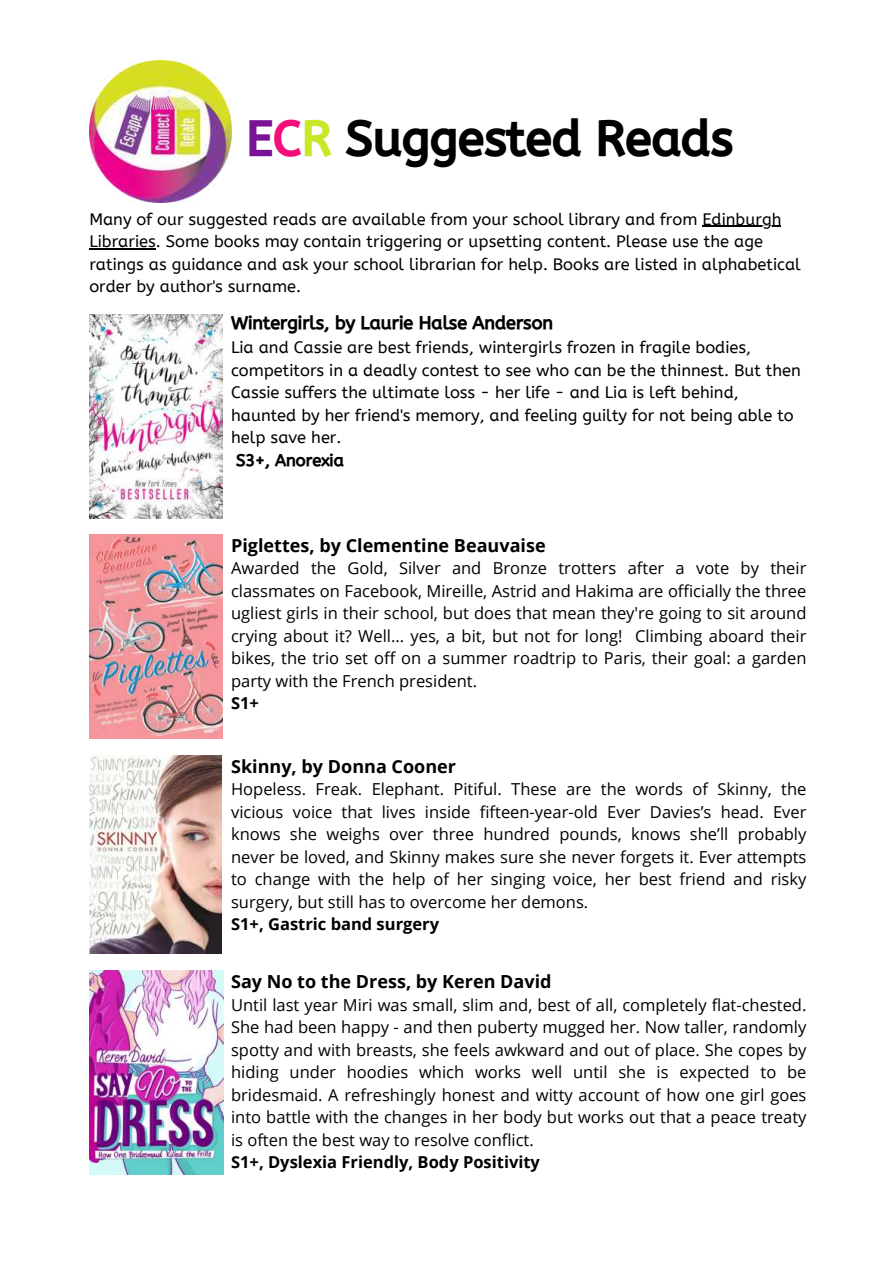
<style>
.page{position:relative;width:894px;height:1264px;background:#fff}
.page>*{position:absolute;margin:0;border:0;box-sizing:border-box;transform-origin:0 0}
.t1{font:48px "CA Generated";color:#000}
.t2{font:700 18px "Open Sans";color:#000}
.t3{font:18px "CA Generated";color:#000}
.t4{font:16.5px/22.5px "Open Sans";color:#000;text-align:justify}
.t5{font:16.5px/22.5px "A Bee Zee";color:#000}
.t6{font:700 16.5px "Open Sans";color:#000}
.t7{font:16.5px "CA Generated";color:#000}
.s1{color:#7b1396}
.s2{color:#f40e79}
.s3{color:#c7e828}
</style>
<div class="page">
<img style="left:89px;top:61px;width:142px;height:142px">
<img style="left:89px;top:314px;width:133px;height:204px">
<img style="left:89px;top:534px;width:133px;height:204px">
<img style="left:89px;top:755px;width:133px;height:198px">
<img style="left:89px;top:970px;width:134px;height:204px">
<hr style="left:702px;top:226px;width:79px;height:1px;background:#000">
<hr style="left:89px;top:248px;width:67px;height:1px;background:#000">
<h1 class="t1" style="left:246px;top:110px;width:488px"><span class="s1">E</span><span class="s2">C</span><span class="s3">R</span> Suggested Reads</h1>
<p class="t5" style="left:89px;top:208px;width:712px">Many of our suggested reads are available from your school library and from Edinburgh Libraries. Some books may contain triggering or upsetting content. Please use the age ratings as guidance and ask your school librarian for help. Books are listed in alphabetical order by author's surname.</p>
<p class="t3" style="left:231px;top:313px;width:323px">Wintergirls, by Laurie Halse Anderson</p>
<p class="t5" style="left:231px;top:336px;width:571px">Lia and Cassie are best friends, wintergirls frozen in fragile bodies, competitors in a deadly contest to see who can be the thinnest. But then Cassie suffers the ultimate loss - her life - and Lia is left behind, haunted by her friend's memory, and feeling guilty for not being able to help save her.</p>
<p class="t7" style="left:236px;top:450px;width:109px">S3+, Anorexia</p>
<p class="t2" style="left:231px;top:532px;width:316px">Piglettes, by Clementine Beauvaise</p>
<p class="t4" style="left:231px;top:556px;width:576px">Awarded the Gold, Silver and Bronze trotters after a vote by their classmates on Facebook, Mireille, Astrid and Hakima are officially the three ugliest girls in their school, but does that mean they're going to sit around crying about it? Well... yes, a bit, but not for long! Climbing aboard their bikes, the trio set off on a summer roadtrip to Paris, their goal: a garden party with the French president.</p>
<p class="t6" style="left:231px;top:691px;width:29px">S1+</p>
<p class="t2" style="left:231px;top:753px;width:226px">Skinny, by Donna Cooner</p>
<p class="t4" style="left:231px;top:777px;width:576px">Hopeless. Freak. Elephant. Pitiful. These are the words of Skinny, the vicious voice that lives inside fifteen-year-old Ever Davies’s head. Ever knows she weighs over three hundred pounds, knows she’ll probably never be loved, and Skinny makes sure she never forgets it. Ever attempts to change with the help of her singing voice, her best friend and risky surgery, but still has to overcome her demons.</p>
<p class="t6" style="left:231px;top:912px;width:209px">S1+, Gastric band surgery</p>
<p class="t2" style="left:231px;top:968px;width:322px">Say No to the Dress, by Keren David</p>
<p class="t4" style="left:231px;top:992px;width:576px">Until last year Miri was small, slim and, best of all, completely flat-chested.<br>She had been happy - and then puberty mugged her. Now taller, randomly spotty and with breasts, she feels awkward and out of place. She copes by hiding under hoodies which works well until she is expected to be bridesmaid. A refreshingly honest and witty account of how one girl goes into battle with the changes in her body but works out that a peace treaty is often the best way to resolve conflict.</p>
<p class="t6" style="left:231px;top:1150px;width:310px">S1+, Dyslexia Friendly, Body Positivity</p>
</div>
